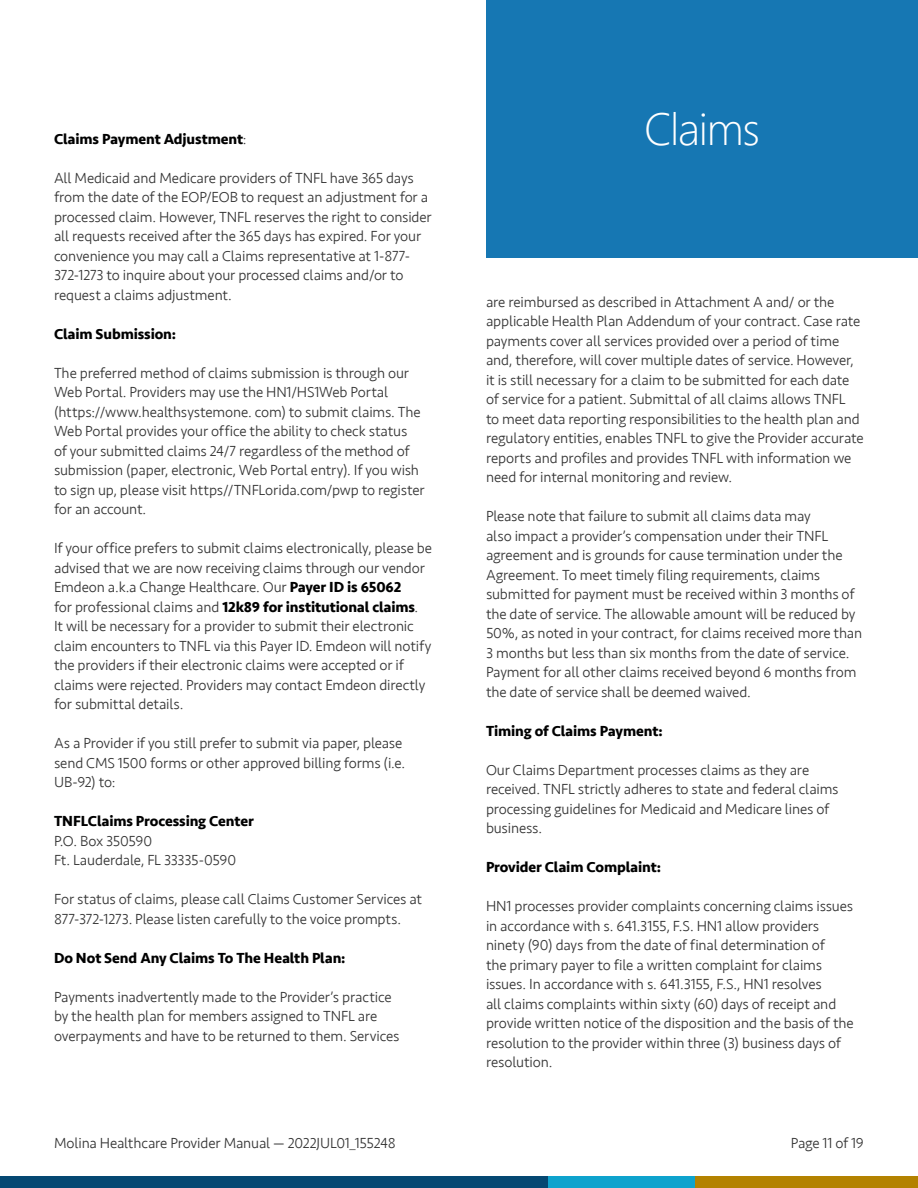
<style>
.page{position:relative;width:918px;height:1188px;background:#fff}
.page>*{position:absolute;margin:0;border:0;box-sizing:border-box;transform-origin:0 0}
.t1{font:300 45px "Segoe UI";letter-spacing:-.03em;color:#fff}
.t2{font:300 15px/19.5px "Seravek";letter-spacing:-.01em;color:#343434}
.t3{font:700 15px "Seravek";letter-spacing:-.005em;color:#000101}
.s1{font-weight:300;color:#343434}
.s2{font-weight:700;color:#000101}
.s3{font-family:"Segoe UI"}
</style>
<div class="page">
<div style="left:0;top:1176px;width:550px;height:12px;background:#054872"></div>
<div style="left:548px;top:1176px;width:148px;height:12px;background:#0ea3cd"></div>
<div style="left:696px;top:1176px;width:222px;height:12px;background:#b38200"></div>
<div style="left:486px;top:0;width:432px;height:257px;background:#1677b3"></div>
<p class="t3" style="left:54px;top:127px;width:194px">Claims Payment Adjustment<span class="s1">:</span></p>
<p class="t2" style="left:54px;top:169px;width:379px">All Medicaid and Medicare providers of TNFL have 365 days from the date of the EOP/EOB to request an adjustment for a processed claim. However, TNFL reserves the right to consider all requests received after the 365 days has expired. For your convenience you may call a Claims representative at 1-877- 372-1273 to inquire about your processed claims and/or to request a claims adjustment.</p>
<p class="t3" style="left:54px;top:322px;width:124px">Claim Submission:</p>
<p class="t2" style="left:54px;top:364px;width:372px">The preferred method of claims submission is through our Web Portal. Providers may use the HN1/HS1Web Portal (https://www.healthsystemone. com) to submit claims. The Web Portal provides your office the ability to check status<br>of your submitted claims 24/7 regardless of the method of submission (paper, electronic, Web Portal entry). If you wish to sign up, please visit https//TNFLorida.com/pwp to register for an account.</p>
<p class="t2" style="left:54px;top:539px;width:379px">If your office prefers to submit claims electronically, please be advised that we are now receiving claims through our vendor Emdeon a.k.a Change Healthcare. Our <span class="s2">Payer ID is 65062<br></span>for professional claims and <span class="s2">12k89 for institutional claims</span>.<br>It will be necessary for a provider to submit their electronic claim encounters to TNFL via this Payer ID. Emdeon will notify the providers if their electronic claims were accepted or if claims were rejected. Providers may contact Emdeon directly for submittal details.</p>
<p class="t2" style="left:54px;top:734px;width:353px">As a Provider if you still prefer to submit via paper, please send CMS 1500 forms or other approved billing forms (i.e.<br>UB-92) to:</p>
<p class="t3" style="left:54px;top:810px;width:201px">TNFLClaims Processing Center</p>
<p class="t2" style="left:54px;top:832px;width:184px">P.O. Box 350590<br>Ft. Lauderdale, FL 33335-0590</p>
<p class="t2" style="left:54px;top:890px;width:370px">For status of claims, please call Claims Customer Services at<br>877-372-1273. Please listen carefully to the voice prompts.</p>
<p class="t3" style="left:54px;top:946px;width:293px">Do Not Send Any Claims To The Health Plan:</p>
<p class="t2" style="left:54px;top:988px;width:347px">Payments inadvertently made to the Provider’s practice by the health plan for members assigned to TNFL are overpayments and have to be returned to them. Services</p>
<h1 class="t1" style="left:644px;top:86px;width:117px">Claims</h1>
<p class="t2" style="left:486px;top:292px;width:379px">are reimbursed as described in Attachment A and/ or the applicable Health Plan Addendum of your contract. Case rate payments cover all services provided over a period of time and, therefore, will cover multiple dates of service. However, it is still necessary for a claim to be submitted for each date of service for a patient. Submittal of all claims allows TNFL<br>to meet data reporting responsibilities to the health plan and regulatory entities, enables TNFL to give the Provider accurate reports and profiles and provides TNFL with information we need for internal monitoring and review.</p>
<p class="t2" style="left:486px;top:507px;width:378px">Please note that failure to submit all claims data may<br>also impact a provider’s compensation under their TNFL agreement and is grounds for cause termination under the Agreement. To meet timely filing requirements, claims submitted for payment must be received within 3 months of the date of service. The allowable amount will be reduced by 50%, as noted in your contract, for claims received more than 3 months but less than six months from the date of service.<br>Payment for all other claims received beyond 6 months from the date of service shall be deemed waived.</p>
<p class="t3" style="left:486px;top:719px;width:178px">Timing of Claims Payment:</p>
<p class="t2" style="left:486px;top:760px;width:354px">Our Claims Department processes claims as they are received. TNFL strictly adheres to state and federal claims processing guidelines for Medicaid and Medicare lines of business.</p>
<p class="t3" style="left:486px;top:855px;width:177px">Provider Claim Complaint:</p>
<p class="t2" style="left:486px;top:897px;width:369px">HN1 processes provider complaints concerning claims issues in accordance with s. 641.3155, F.S. HN1 allow providers ninety (90) days from the date of final determination of<br>the primary payer to file a written complaint for claims issues. In accordance with s. 641.3155, F.S., HN1 resolves<br>all claims complaints within sixty (60) days of receipt and provide written notice of the disposition and the basis of the resolution to the provider within three (3) business days of resolution.</p>
<p class="t2" style="left:54px;top:1133px;width:343px">Molina Healthcare Provider Manual — 2022JUL01<span class="s3">_</span>155248</p>
<p class="t2" style="left:791px;top:1133px;width:75px">Page 11 of 19</p>
</div>
